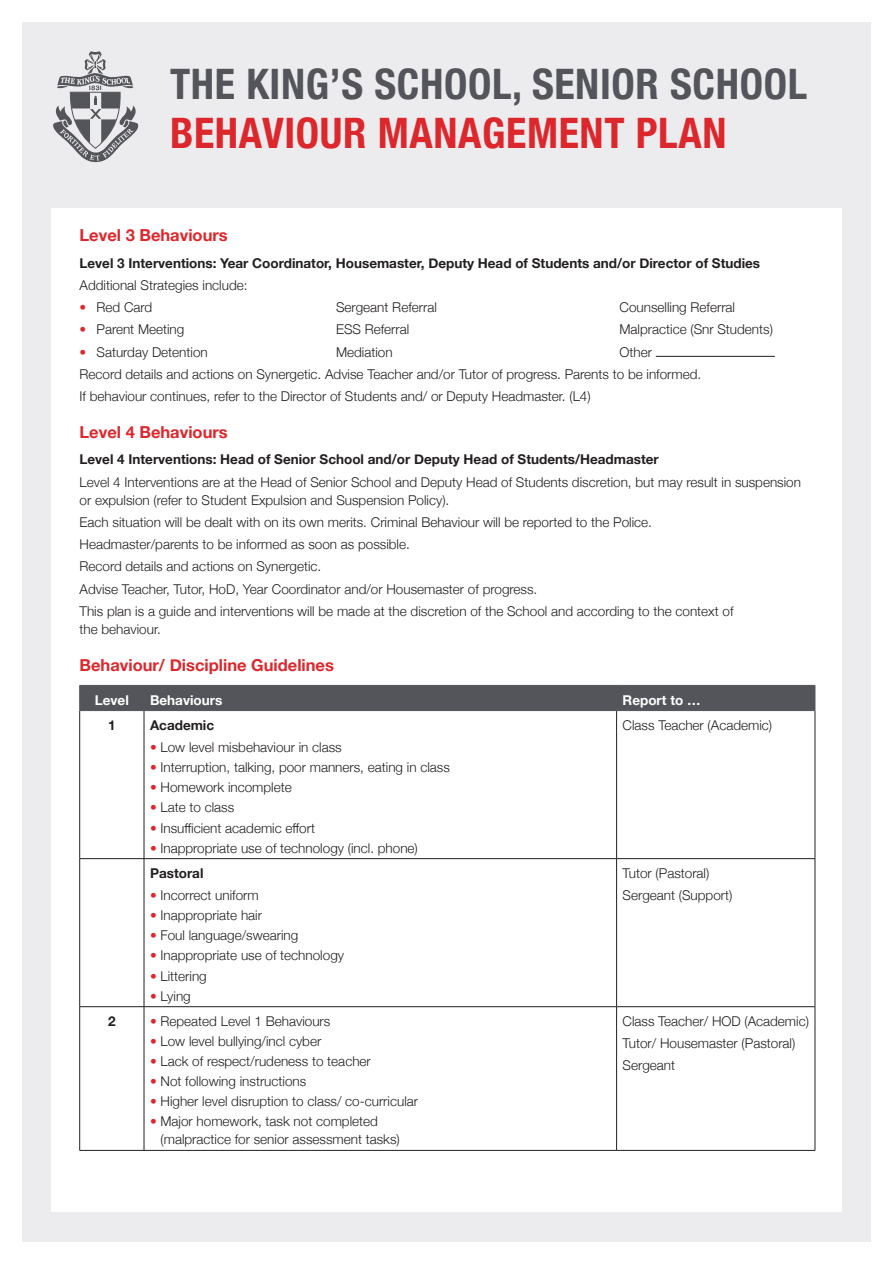
<style>
.page{position:relative;width:893px;height:1263px;background:#fff}
.page>*{position:absolute;margin:0;border:0;box-sizing:border-box;transform-origin:0 0}
.t1{font:700 condensed 42px "Helvetica Neue";letter-spacing:.015em;color:#54555a}
.t2{font:700 condensed 42px "Helvetica Neue";letter-spacing:.015em;color:#dc272d}
.SUB_HEAD{font:700 16.5px "Helvetica Neue";color:#dc272d}
.body{font:300 13.5px/18px "Helvetica Neue";color:#231f20}
.Bullet_text{font:300 13.5px "Helvetica Neue";color:#231f20}
.Head_2{font:700 13.5px "Helvetica Neue";color:#231f20}
.body-2{font:700 13.5px "Helvetica Neue";color:#fff}
.body-3{font:700 13.5px "Helvetica Neue";color:#231f20}
.s1{color:#dc272d}
</style>
<div class="page">
<div style="left:22px;top:22px;width:849px;height:1220px;background:linear-gradient(to right,#ececee,#ececee)"></div>
<svg style="left:53px;top:51px;width:85px;height:111px;background:#b9b9bc"></svg>
<div style="left:51px;top:208px;width:790px;height:1004px;background:#fff"></div>
<hr style="left:656px;top:356px;width:119px;height:1px;background:#231f20">
<hr style="left:79px;top:711px;width:1px;height:147px;background:#231f20">
<hr style="left:144px;top:711px;width:1px;height:147px;background:#231f20">
<hr style="left:616px;top:711px;width:1px;height:147px;background:#231f20">
<hr style="left:815px;top:711px;width:1px;height:147px;background:#231f20">
<hr style="left:80px;top:858px;width:64px;height:1px;background:#231f20">
<hr style="left:79px;top:859px;width:1px;height:147px;background:#231f20">
<hr style="left:144px;top:858px;width:473px;height:1px;background:#231f20">
<hr style="left:144px;top:859px;width:1px;height:147px;background:#231f20">
<hr style="left:617px;top:858px;width:198px;height:1px;background:#231f20">
<hr style="left:616px;top:859px;width:1px;height:147px;background:#231f20">
<hr style="left:815px;top:859px;width:1px;height:147px;background:#231f20">
<hr style="left:80px;top:1006px;width:64px;height:1px;background:#231f20">
<hr style="left:79px;top:1007px;width:1px;height:143px;background:#231f20">
<hr style="left:144px;top:1006px;width:473px;height:1px;background:#231f20">
<hr style="left:144px;top:1007px;width:1px;height:143px;background:#231f20">
<hr style="left:617px;top:1006px;width:198px;height:1px;background:#231f20">
<hr style="left:616px;top:1007px;width:1px;height:143px;background:#231f20">
<hr style="left:815px;top:1007px;width:1px;height:143px;background:#231f20">
<hr style="left:80px;top:1150px;width:64px;height:1px;background:#231f20">
<hr style="left:144px;top:1150px;width:473px;height:1px;background:#231f20">
<hr style="left:617px;top:1150px;width:198px;height:1px;background:#231f20">
<div style="left:79px;top:685px;width:737px;height:25px;background:#54555a"></div>
<hr style="left:80px;top:710px;width:64px;height:1px;background:#54555a">
<hr style="left:144px;top:710px;width:473px;height:1px;background:#54555a">
<hr style="left:617px;top:710px;width:198px;height:1px;background:#54555a">
<h1 class="t1" style="left:170px;top:49px;width:639px">THE KING’S SCHOOL, SENIOR SCHOOL</h1>
<h1 class="t2" style="left:170px;top:98px;width:558px">BEHAVIOUR MANAGEMENT PLAN</h1>
<p class="SUB_HEAD" style="left:80px;top:222px;width:150px">Level 3 Behaviours</p>
<p class="Head_2" style="left:80px;top:252px;width:682px">Level 3 Interventions: Year Coordinator, Housemaster, Deputy Head of Students and/or Director of Studies</p>
<p class="body" style="left:80px;top:275px;width:170px">Additional Strategies include:</p>
<p class="Bullet_text" style="left:80px;top:296px;width:74px"><span class="s1">•</span> Red Card</p>
<p class="Bullet_text" style="left:336px;top:296px;width:102px">Sergeant Referral</p>
<p class="Bullet_text" style="left:620px;top:296px;width:117px">Counselling Referral</p>
<p class="Bullet_text" style="left:80px;top:319px;width:106px"><span class="s1">•</span> Parent Meeting</p>
<p class="Bullet_text" style="left:336px;top:319px;width:75px">ESS Referral</p>
<p class="Bullet_text" style="left:620px;top:319px;width:155px">Malpractice (Snr Students)</p>
<p class="Bullet_text" style="left:80px;top:341px;width:130px"><span class="s1">•</span> Saturday Detention</p>
<p class="Bullet_text" style="left:336px;top:341px;width:58px">Mediation</p>
<p class="Bullet_text" style="left:620px;top:341px;width:34px">Other</p>
<p class="Bullet_text" style="left:80px;top:363px;width:623px">Record details and actions on Synergetic. Advise Teacher and/or Tutor of progress. Parents to be informed.</p>
<p class="Bullet_text" style="left:80px;top:385px;width:513px">If behaviour continues, refer to the Director of Students and/ or Deputy Headmaster. (L4)</p>
<p class="SUB_HEAD" style="left:80px;top:419px;width:150px">Level 4 Behaviours</p>
<p class="Head_2" style="left:80px;top:449px;width:581px">Level 4 Interventions: Head of Senior School and/or Deputy Head of Students/Headmaster</p>
<p class="body" style="left:80px;top:472px;width:723px">Level 4 Interventions are at the Head of Senior School and Deputy Head of Students discretion, but may result in suspension or expulsion (refer to Student Expulsion and Suspension Policy).</p>
<p class="body" style="left:80px;top:512px;width:574px">Each situation will be dealt with on its own merits. Criminal Behaviour will be reported to the Police.</p>
<p class="body" style="left:80px;top:534px;width:332px">Headmaster/parents to be informed as soon as possible.</p>
<p class="body" style="left:80px;top:557px;width:243px">Record details and actions on Synergetic.</p>
<p class="body" style="left:80px;top:579px;width:459px">Advise Teacher, Tutor, HoD, Year Coordinator and/or Housemaster of progress.</p>
<p class="body" style="left:80px;top:601px;width:655px">This plan is a guide and interventions will be made at the discretion of the School and according to the context of the behaviour.</p>
<p class="SUB_HEAD" style="left:80px;top:652px;width:256px">Behaviour/ Discipline Guidelines</p>
<p class="body-2" style="left:95px;top:689px;width:36px">Level</p>
<p class="body-2" style="left:150px;top:689px;width:74px">Behaviours</p>
<p class="body-2" style="left:623px;top:689px;width:80px">Report to …</p>
<p class="body-3" style="left:108px;top:714px;width:9px">1</p>
<p class="Head_2" style="left:150px;top:714px;width:66px">Academic</p>
<p class="body" style="left:150px;top:737px;width:193px"><span class="s1">•</span> Low level misbehaviour in class</p>
<p class="body" style="left:150px;top:757px;width:301px"><span class="s1">•</span> Interruption, talking, poor manners, eating in class</p>
<p class="body" style="left:150px;top:777px;width:143px"><span class="s1">•</span> Homework incomplete</p>
<p class="body" style="left:150px;top:797px;width:86px"><span class="s1">•</span> Late to class</p>
<p class="body" style="left:150px;top:818px;width:167px"><span class="s1">•</span> Insufficient academic effort</p>
<p class="body" style="left:150px;top:838px;width:269px"><span class="s1">•</span> Inappropriate use of technology (incl. phone)</p>
<p class="body" style="left:623px;top:715px;width:151px">Class Teacher (Academic)</p>
<p class="Head_2" style="left:150px;top:862px;width:55px">Pastoral</p>
<p class="body" style="left:150px;top:885px;width:110px"><span class="s1">•</span> Incorrect uniform</p>
<p class="body" style="left:150px;top:905px;width:114px"><span class="s1">•</span> Inappropriate hair</p>
<p class="body" style="left:150px;top:925px;width:150px"><span class="s1">•</span> Foul language/swearing</p>
<p class="body" style="left:150px;top:946px;width:196px"><span class="s1">•</span> Inappropriate use of technology</p>
<p class="body" style="left:150px;top:966px;width:58px"><span class="s1">•</span> Littering</p>
<p class="body" style="left:150px;top:986px;width:42px"><span class="s1">•</span> Lying</p>
<p class="body-3" style="left:108px;top:1010px;width:9px">2</p>
<p class="body" style="left:150px;top:1011px;width:182px"><span class="s1">•</span> Repeated Level 1 Behaviours</p>
<p class="body" style="left:150px;top:1031px;width:173px"><span class="s1">•</span> Low level bullying/incl cyber</p>
<p class="body" style="left:150px;top:1051px;width:222px"><span class="s1">•</span> Lack of respect/rudeness to teacher</p>
<p class="body" style="left:150px;top:1071px;width:158px"><span class="s1">•</span> Not following instructions</p>
<p class="body" style="left:150px;top:1091px;width:270px"><span class="s1">•</span> Higher level disruption to class/ co-curricular</p>
<p class="body" style="left:161px;top:1111px;width:241px;text-indent:-11px"><span class="s1">•</span> Major homework, task not completed (malpractice for senior assessment tasks)</p>
<p class="body" style="left:623px;top:863px;width:88px">Tutor (Pastoral)</p>
<p class="body" style="left:623px;top:885px;width:111px">Sergeant (Support)</p>
<p class="body" style="left:623px;top:1011px;width:188px">Class Teacher/ HOD (Academic)</p>
<p class="body" style="left:623px;top:1033px;width:174px">Tutor/ Housemaster (Pastoral)</p>
<p class="body" style="left:623px;top:1055px;width:54px">Sergeant</p>
</div>
